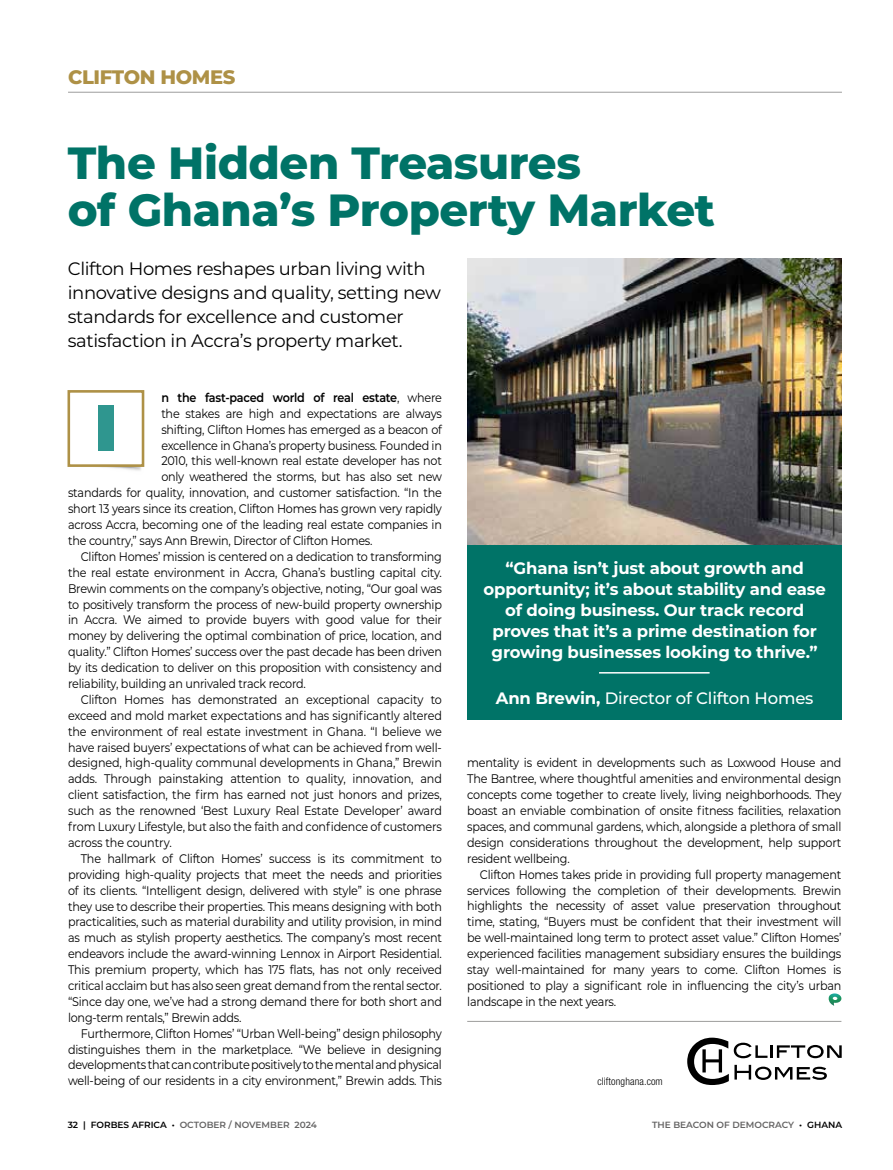
<style>
.page{position:relative;width:893px;height:1170px;background:#fff}
.page>*{position:absolute;margin:0;border:0;box-sizing:border-box;transform-origin:0 0}
.t1{font:900 64.5px "Montserrat";color:#2f968f}
.t2{font:800 45px/46.5px "Montserrat";letter-spacing:-.01em;color:#007367}
.t3{font:800 19.5px "Montserrat";letter-spacing:-.02em;color:#ae9146}
.t4{font:18px/24px "Montserrat";letter-spacing:-.02em;color:#000}
.t5{font:700 16.5px/21px "Montserrat";letter-spacing:-.01em;color:#fff;text-align:center}
.t6{font:500 16.5px "Montserrat";letter-spacing:-.01em;color:#fff}
.t7{font:12.45px/15.9px "Montserrat";letter-spacing:-.02em;color:#000;text-align:justify;scale:.9 1}
.t8{font:600 12.45px "Montserrat";letter-spacing:-.02em;color:#000;scale:.9 1}
.t9{font:300 condensed 10.5px "Helvetica Neue";letter-spacing:.01em;color:#000}
.t10{font:600 9px "Montserrat";color:#646363}
.s1{font-weight:400}
.s2{font-weight:700}
.s3{color:#000}
</style>
<div class="page">
<hr style="left:68px;top:92px;width:774px;height:1px;background:#9d9d9c">
<div style="left:467px;top:545px;width:375px;height:174px;background:#007367"></div>
<img style="left:468px;top:259px;width:374px;height:286px">
<img style="left:101px;top:467px;width:40px;height:4px">
<div style="left:68px;top:390px;width:76px;height:77px;border:3px solid #ae9146"></div>
<hr style="left:467px;top:1020px;width:374px;height:1px;background:#9d9d9c">
<svg style="left:829px;top:993px;width:12px;height:12px"></svg>
<svg style="left:687px;top:1037px;width:155px;height:47px"></svg>
<hr style="left:599px;top:672px;width:111px;height:1px;background:#fff">
<h3 class="t3" style="left:68px;top:63px;width:169px">CLIFTON HOMES</h3>
<h2 class="t2" style="left:68px;top:137px;width:649px">The Hidden Treasures<br>of Ghana’s Property Market</h2>
<h3 class="t4" style="left:68px;top:256px;width:375px">Clifton Homes reshapes urban living with innovative designs and quality, setting new standards for excellence and customer satisfaction in Accra’s property market.</h3>
<p class="t8" style="left:161px;top:388px;width:313px">n the fast-paced world of real estate<span class="s1">, where</span></p>
<p class="t7" style="left:161px;top:405px;width:313px">the stakes are high and expectations are always</p>
<p class="t7" style="left:161px;top:421px;width:313px">shifting, Clifton Homes has emerged as a beacon of</p>
<p class="t7" style="left:161px;top:436px;width:313px">excellence in Ghana’s property business. Founded in</p>
<p class="t7" style="left:161px;top:452px;width:313px">2010, this well-known real estate developer has not</p>
<p class="t7" style="left:161px;top:468px;width:313px">only weathered the storms, but has also set new</p>
<p class="t7" style="left:68px;top:484px;width:417px">standards for quality, innovation, and customer satisfaction. “In the</p>
<p class="t7" style="left:68px;top:500px;width:417px">short 13 years since its creation, Clifton Homes has grown very rapidly</p>
<p class="t7" style="left:68px;top:516px;width:417px">across Accra, becoming one of the leading real estate companies in</p>
<p class="t7" style="left:68px;top:532px;width:340px">the country,” says Ann Brewin, Director of Clifton Homes.</p>
<p class="t7" style="left:81px;top:548px;width:403px">Clifton Homes’ mission is centered on a dedication to transforming</p>
<p class="t7" style="left:68px;top:564px;width:417px">the real estate environment in Accra, Ghana’s bustling capital city.</p>
<p class="t7" style="left:68px;top:579px;width:417px">Brewin comments on the company’s objective, noting, “Our goal was</p>
<p class="t7" style="left:68px;top:595px;width:417px">to positively transform the process of new-build property ownership</p>
<p class="t7" style="left:68px;top:611px;width:417px">in Accra. We aimed to provide buyers with good value for their</p>
<p class="t7" style="left:68px;top:627px;width:417px">money by delivering the optimal combination of price, location, and</p>
<p class="t7" style="left:68px;top:643px;width:417px">quality.” Clifton Homes’ success over the past decade has been driven</p>
<p class="t7" style="left:68px;top:659px;width:417px">by its dedication to deliver on this proposition with consistency and</p>
<p class="t7" style="left:68px;top:675px;width:266px">reliability, building an unrivaled track record.</p>
<p class="t7" style="left:81px;top:691px;width:403px">Clifton Homes has demonstrated an exceptional capacity to</p>
<p class="t7" style="left:68px;top:707px;width:417px">exceed and mold market expectations and has significantly altered</p>
<p class="t7" style="left:68px;top:722px;width:417px">the environment of real estate investment in Ghana. “I believe we</p>
<p class="t7" style="left:68px;top:738px;width:417px">have raised buyers’ expectations of what can be achieved from well-</p>
<p class="t7" style="left:68px;top:754px;width:417px">designed, high-quality communal developments in Ghana,” Brewin</p>
<p class="t7" style="left:68px;top:770px;width:417px">adds. Through painstaking attention to quality, innovation, and</p>
<p class="t7" style="left:68px;top:786px;width:417px">client satisfaction, the firm has earned not just honors and prizes,</p>
<p class="t7" style="left:68px;top:802px;width:417px">such as the renowned ‘Best Luxury Real Estate Developer’ award</p>
<p class="t7" style="left:68px;top:818px;width:417px">from Luxury Lifestyle, but also the faith and confidence of customers</p>
<p class="t7" style="left:68px;top:834px;width:117px">across the country.</p>
<p class="t7" style="left:81px;top:850px;width:403px">The hallmark of Clifton Homes’ success is its commitment to</p>
<p class="t7" style="left:68px;top:865px;width:417px">providing high-quality projects that meet the needs and priorities</p>
<p class="t7" style="left:68px;top:881px;width:417px">of its clients. “Intelligent design, delivered with style” is one phrase</p>
<p class="t7" style="left:68px;top:897px;width:417px">they use to describe their properties. This means designing with both</p>
<p class="t7" style="left:68px;top:913px;width:417px">practicalities, such as material durability and utility provision, in mind</p>
<p class="t7" style="left:68px;top:929px;width:417px">as much as stylish property aesthetics. The company’s most recent</p>
<p class="t7" style="left:68px;top:945px;width:417px">endeavors include the award-winning Lennox in Airport Residential.</p>
<p class="t7" style="left:68px;top:961px;width:417px">This premium property, which has 175 flats, has not only received</p>
<p class="t7" style="left:68px;top:977px;width:417px">critical acclaim but has also seen great demand from the rental sector.</p>
<p class="t7" style="left:68px;top:992px;width:417px">“Since day one, we’ve had a strong demand there for both short and</p>
<p class="t7" style="left:68px;top:1008px;width:194px">long-term rentals,” Brewin adds.</p>
<p class="t7" style="left:81px;top:1024px;width:403px">Furthermore, Clifton Homes’ “Urban Well-being” design philosophy</p>
<p class="t7" style="left:68px;top:1040px;width:417px">distinguishes them in the marketplace. “We believe in designing</p>
<p class="t7" style="left:68px;top:1056px;width:417px">developments that can contribute positively to the mental and physical</p>
<p class="t7" style="left:68px;top:1072px;width:417px">well-being of our residents in a city environment,” Brewin adds. This</p>
<h1 class="t1" style="left:95px;top:379px;width:24px">I</h1>
<h3 class="t5" style="left:484px;top:556px;width:344px">“Ghana isn’t just about growth and opportunity; it’s about stability and ease of doing business. Our track record proves that it’s a prime destination for growing businesses looking to thrive.”</h3>
<h3 class="t6" style="left:496px;top:686px;width:319px"><span class="s2">Ann Brewin,</span> Director of Clifton Homes</h3>
<p class="t7" style="left:467px;top:754px;width:417px">mentality is evident in developments such as Loxwood House and The Bantree, where thoughtful amenities and environmental design concepts come together to create lively, living neighborhoods. They boast an enviable combination of onsite fitness facilities, relaxation spaces, and communal gardens, which, alongside a plethora of small design considerations throughout the development, help support resident wellbeing.</p>
<p class="t7" style="left:467px;top:865px;width:417px;text-indent:13px">Clifton Homes takes pride in providing full property management services following the completion of their developments. Brewin highlights the necessity of asset value preservation throughout time, stating, “Buyers must be confident that their investment will be well-maintained long term to protect asset value.” Clifton Homes’ experienced facilities management subsidiary ensures the buildings stay well-maintained for many years to come. Clifton Homes is positioned to play a significant role in influencing the city’s urban landscape in the next years.</p>
<p class="t9" style="left:597px;top:1075px;width:67px">cliftonghana.com</p>
<p class="t10" style="left:68px;top:1118px;width:251px"><span class="s3">32 | FORBES AFRICA •</span> OCTOBER / NOVEMBER 2024</p>
<p class="t10" style="left:652px;top:1118px;width:192px">THE BEACON OF DEMOCRACY <span class="s3">• GHANA</span></p>
</div>
